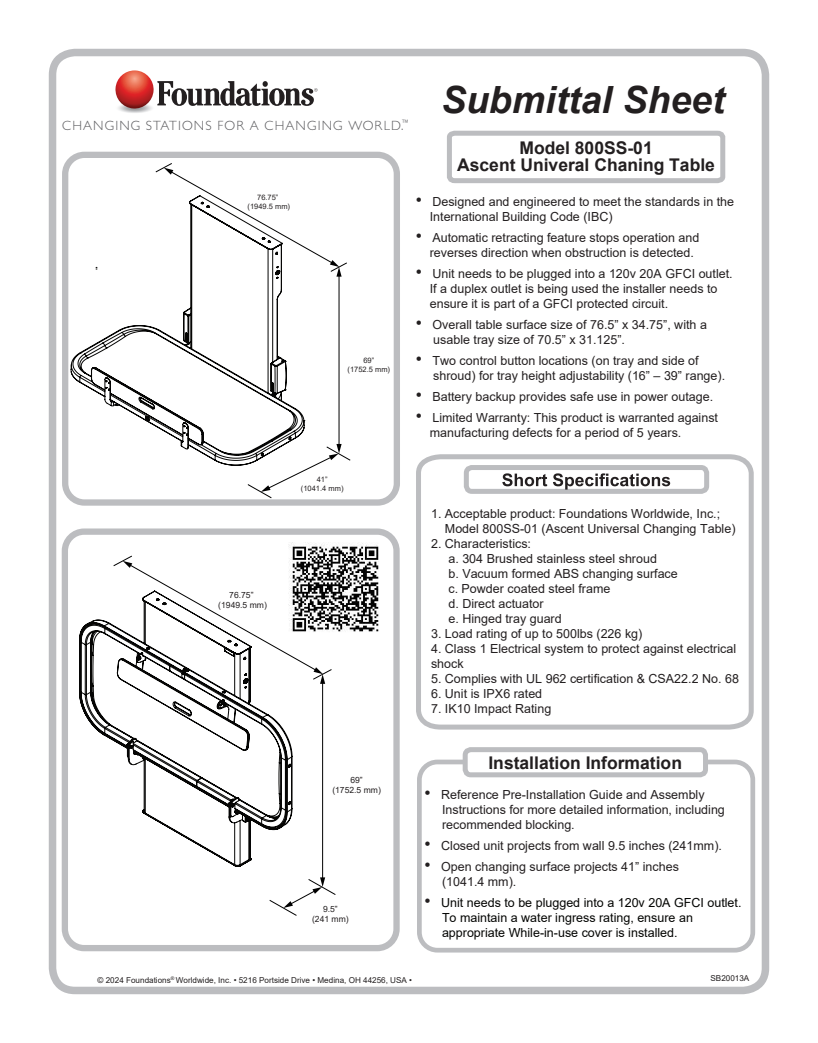
<style>
.page{position:relative;width:818px;height:1043px;background:#fff}
.page>*{position:absolute;margin:0;border:0;box-sizing:border-box;transform-origin:0 0}
.t1{font:italic 700 37.5px "Arial";color:#231f20}
.t2{font:700 17.5px/17.1px "Arial";color:#231f20;text-align:center}
.t3{font:300 13.38px "Gill Sans";letter-spacing:.085em;color:#5f5f62}
.t4{font:12.5px/15px "Arial";color:#231f20}
.t5{font:12.5px/15px "Arial";color:#040503}
.t6{font:8.5px/10.2px "Arial";color:#231f20;text-align:center}
.t7{font:8.12px "Arial";color:#231f20}
.t8{font:7.5px/9px "Arial";color:#231f20;text-align:center}
.s1{font-size:17.5px}
.s2{font-size:17.5px;color:#231f20}
</style>
<div class="page">
<div style="left:417px;top:759px;width:338px;height:193px;border:5px solid #bcbdc0;border-radius:18px"></div>
<div style="left:49px;top:49px;width:720px;height:945px;border:8px solid #bcbdc0;border-radius:22px"></div>
<svg style="left:447px;top:130px;width:279px;height:54px"></svg>
<svg style="left:416px;top:454px;width:338px;height:276px"></svg>
<div style="left:466px;top:467px;width:240px;height:24px;background:#fff;border-radius:6px"></div>
<div style="left:464px;top:465px;width:245px;height:29px;border:5px solid #bcbdc0;border-radius:6px"></div>
<svg style="left:502px;top:473px;width:168px;height:16px"></svg>
<div style="left:465px;top:749px;width:240px;height:25px;background:#fff;border-radius:6px"></div>
<div style="left:462px;top:747px;width:246px;height:30px;border:5px solid #bcbdc0;border-radius:6px"></div>
<div style="left:62px;top:152px;width:338px;height:353px;border:6px solid #bcbdc0;border-radius:19px"></div>
<svg style="left:79px;top:619px;width:213px;height:248px"></svg>
<div style="left:62px;top:528px;width:337px;height:423px;border:6px solid #bcbdc0;border-radius:19px"></div>
<hr style="left:322px;top:682px;width:1px;height:197px;background:#000">
<svg style="left:113px;top:555px;width:219px;height:129px"></svg>
<svg style="left:269px;top:877px;width:67px;height:39px"></svg>
<hr style="left:338px;top:275px;width:1px;height:171px;background:#000">
<svg style="left:155px;top:163px;width:192px;height:114px"></svg>
<svg style="left:247px;top:444px;width:104px;height:54px"></svg>
<svg style="left:70px;top:194px;width:235px;height:272px"></svg>
<svg style="left:115px;top:102px;width:39px;height:11px"></svg>
<svg style="left:115px;top:70px;width:202px;height:39px"></svg>
<img style="left:288px;top:542px;width:91px;height:94px">
<p class="t3" style="left:62px;top:117px;width:348px">CHANGING STATIONS FOR A CHANGING WORLD.<sup>™</sup></p>
<p class="t8" style="left:247px;top:193px;width:44px">76.75” (1949.5 mm)</p>
<p class="t8" style="left:347px;top:355px;width:44px">69”<br>(1752.5 mm)</p>
<h1 class="t1" style="left:441px;top:75px;width:285px">Submittal Sheet</h1>
<h2 class="t2" style="left:457px;top:140px;width:259px">Model 800SS-01<br>Ascent Univeral Chaning Table</h2>
<p class="t4" style="left:429px;top:194px;width:306px;text-indent:-14px"><span class="s1">•</span> Designed and engineered to meet the standards in the<br>International Building Code (IBC)</p>
<p class="t4" style="left:429px;top:230px;width:271px;text-indent:-14px"><span class="s1">•</span> Automatic retracting feature stops operation and reverses direction when obstruction is detected.</p>
<p class="t4" style="left:429px;top:266px;width:304px;text-indent:-14px"><span class="s1">•</span> Unit needs to be plugged into a 120v 20A GFCI outlet.<br>If a duplex outlet is being used the installer needs to ensure it is part of a GFCI protected circuit.</p>
<p class="t4" style="left:433px;top:317px;width:275px;text-indent:-17px"><span class="s1">•</span> Overall table surface size of 76.5” x 34.75”, with a usable tray size of 70.5” x 31.125”.</p>
<p class="t4" style="left:433px;top:353px;width:293px;text-indent:-17px"><span class="s1">•</span> Two control button locations (on tray and side of shroud) for tray height adjustability (16” – 39” range).</p>
<p class="t4" style="left:416px;top:389px;width:299px"><span class="s1">•</span> Battery backup provides safe use in power outage.</p>
<p class="t4" style="left:429px;top:410px;width:290px;text-indent:-14px"><span class="s1">•</span> Limited Warranty: This product is warranted against manufacturing defects for a period of 5 years.</p>
<p class="t8" style="left:301px;top:475px;width:44px">41”<br>(1041.4 mm)</p>
<p class="t6" style="left:218px;top:589px;width:50px">76.75” (1949.5 mm)</p>
<p class="t4" style="left:445px;top:506px;width:292px;text-indent:-14px">1. Acceptable product: Foundations Worldwide, Inc.;<br>Model 800SS-01 (Ascent Universal Changing Table)</p>
<p class="t4" style="left:448px;top:536px;width:231px;text-indent:-17px">2. Characteristics:<br>a. 304 Brushed stainless steel shroud<br>b. Vacuum formed ABS changing surface c. Powder coated steel frame<br>d. Direct actuator<br>e. Hinged tray guard</p>
<p class="t4" style="left:431px;top:626px;width:213px">3. Load rating of up to 500lbs (226 kg)</p>
<p class="t4" style="left:431px;top:641px;width:306px">4. Class 1 Electrical system to protect against electrical shock</p>
<p class="t4" style="left:431px;top:671px;width:309px">5. Complies with UL 962 certification &amp; CSA22.2 No. 68</p>
<p class="t4" style="left:431px;top:686px;width:113px">6. Unit is IPX6 rated</p>
<p class="t4" style="left:431px;top:701px;width:122px">7. IK10 Impact Rating</p>
<p class="t6" style="left:332px;top:775px;width:50px">69”<br>(1752.5 mm)</p>
<p class="t6" style="left:312px;top:903px;width:38px">9.5”<br>(241 mm)</p>
<h2 class="t2" style="left:488px;top:754px;width:195px">Installation Information</h2>
<p class="t4" style="left:442px;top:787px;width:284px;text-indent:-17px"><span class="s1">•</span> Reference Pre-Installation Guide and Assembly<br>Instructions for more detailed information, including recommended blocking.</p>
<p class="t4" style="left:424px;top:838px;width:299px"><span class="s1">•</span> Closed unit projects from wall 9.5 inches (241mm).</p>
<p class="t4" style="left:442px;top:859px;width:238px;text-indent:-17px"><span class="s1">•</span> Open changing surface projects 41” inches (1041.4 mm).</p>
<p class="t5" style="left:442px;top:895px;width:301px;text-indent:-17px"><span class="s2">•</span> Unit needs to be plugged into a 120v 20A GFCI outlet.<br>To maintain a water ingress rating, ensure an appropriate While-in-use cover is installed.</p>
<p class="t7" style="left:98px;top:974px;width:316px">© 2024 Foundations<sup>®</sup> Worldwide, Inc. • 5216 Portside Drive • Medina, OH 44256, USA •</p>
<p class="t7" style="left:710px;top:972px;width:40px">SB20013A</p>
</div>
